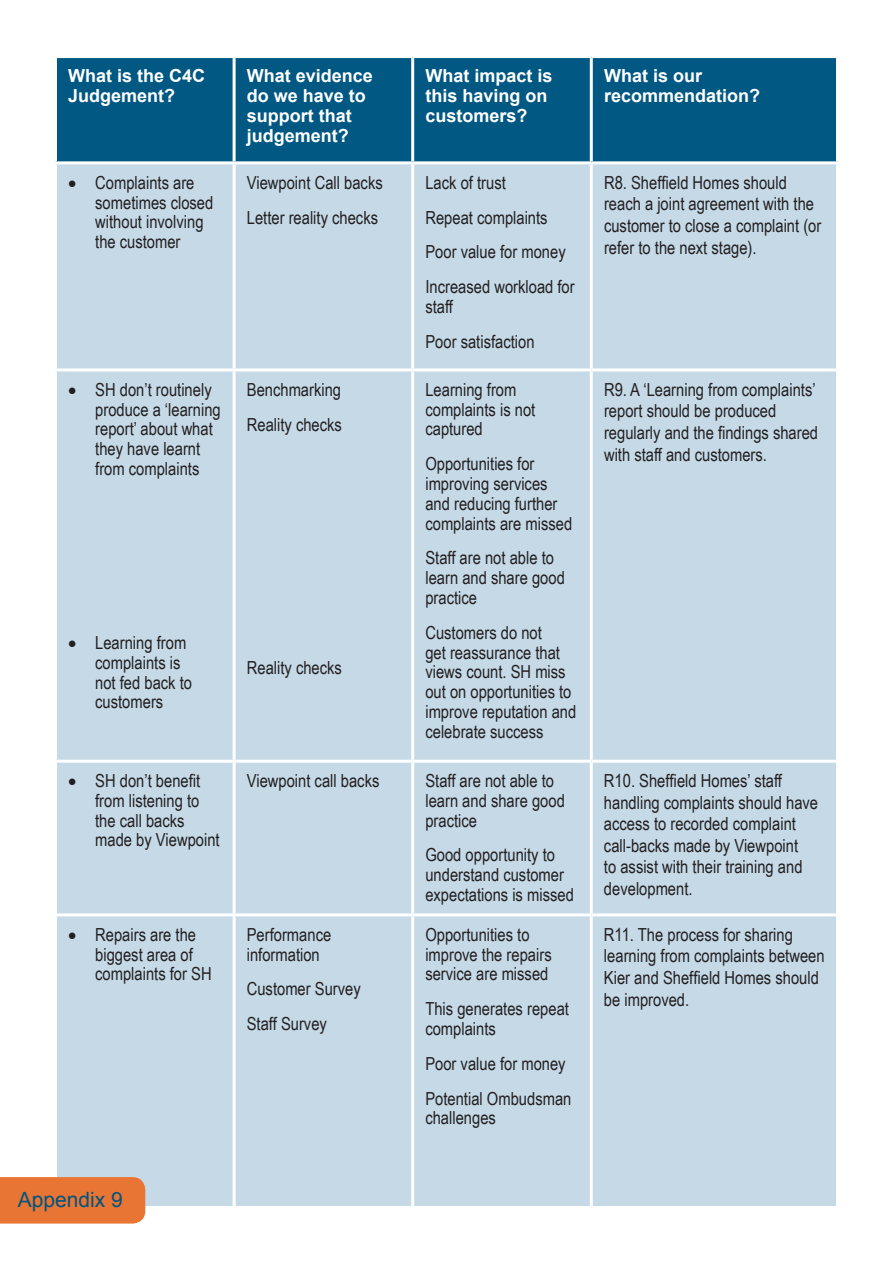
<style>
.page{position:relative;width:893px;height:1263px;background:#fff}
.page>*{position:absolute;margin:0;border:0;box-sizing:border-box;transform-origin:0 0}
.t1{font:21px "Arial";color:#005480}
.t2{font:18px/19.8px "Arial Narrow";color:#231f20}
.t3{font:700 18px/19.8px "Arial";color:#fff}
</style>
<div class="page">
<div style="left:57px;top:58px;width:779px;height:103px;background:#005883"></div>
<div style="left:57px;top:164px;width:779px;height:1042px;background:#c5d9e7"></div>
<hr style="left:233px;top:58px;width:3px;height:103px;background:#fff">
<hr style="left:411px;top:58px;width:3px;height:103px;background:#fff">
<hr style="left:590px;top:58px;width:3px;height:103px;background:#fff">
<hr style="left:233px;top:164px;width:3px;height:204px;background:#fff">
<hr style="left:411px;top:164px;width:3px;height:204px;background:#fff">
<hr style="left:590px;top:164px;width:3px;height:204px;background:#fff">
<hr style="left:54px;top:368px;width:180px;height:3px;background:#fff">
<hr style="left:234px;top:368px;width:179px;height:3px;background:#fff">
<hr style="left:233px;top:371px;width:3px;height:389px;background:#fff">
<hr style="left:413px;top:368px;width:178px;height:3px;background:#fff">
<hr style="left:411px;top:371px;width:3px;height:389px;background:#fff">
<hr style="left:591px;top:368px;width:248px;height:3px;background:#fff">
<hr style="left:590px;top:371px;width:3px;height:389px;background:#fff">
<hr style="left:54px;top:760px;width:180px;height:3px;background:#fff">
<hr style="left:234px;top:760px;width:179px;height:3px;background:#fff">
<hr style="left:233px;top:763px;width:3px;height:150px;background:#fff">
<hr style="left:413px;top:760px;width:178px;height:3px;background:#fff">
<hr style="left:411px;top:763px;width:3px;height:150px;background:#fff">
<hr style="left:591px;top:760px;width:248px;height:3px;background:#fff">
<hr style="left:590px;top:763px;width:3px;height:150px;background:#fff">
<hr style="left:54px;top:913px;width:180px;height:3px;background:#fff">
<hr style="left:234px;top:913px;width:179px;height:3px;background:#fff">
<hr style="left:233px;top:916px;width:3px;height:290px;background:#fff">
<hr style="left:413px;top:913px;width:178px;height:3px;background:#fff">
<hr style="left:411px;top:916px;width:3px;height:290px;background:#fff">
<hr style="left:591px;top:913px;width:248px;height:3px;background:#fff">
<hr style="left:590px;top:916px;width:3px;height:290px;background:#fff">
<div style="left:0;top:1177px;width:145px;height:46px;background:#e87533"></div>
<p class="t3" style="left:68px;top:67px;width:139px">What is the C4C<br>Judgement?</p>
<p class="t3" style="left:247px;top:67px;width:128px">What evidence do we have to support that judgement?</p>
<p class="t3" style="left:425px;top:67px;width:129px">What impact is this having on customers?</p>
<p class="t3" style="left:604px;top:67px;width:158px">What is our recommendation?</p>
<p class="t2" style="left:95px;top:172px;width:120px;text-indent:-27px">• Complaints are sometimes closed without involving the customer</p>
<p class="t2" style="left:247px;top:164px;width:137px;line-height:34.8px">Viewpoint Call backs<br>Letter reality checks</p>
<p class="t2" style="left:425px;top:164px;width:151px;line-height:34.8px">Lack of trust<br>Repeat complaints<br>Poor value for money<br>Increased workload for</p>
<p class="t2" style="left:425px;top:289px;width:111px;line-height:34.8px">staff<br>Poor satisfaction</p>
<p class="t2" style="left:604px;top:171px;width:219px;line-height:21.6px">R8. Sheffield Homes should reach a joint agreement with the customer to close a complaint (or refer to the next stage).</p>
<p class="t2" style="left:95px;top:379px;width:127px;text-indent:-27px">• SH don’t routinely produce a ‘learning report’ about what they have learnt from complaints</p>
<p class="t2" style="left:247px;top:371px;width:97px;line-height:34.8px">Benchmarking<br>Reality checks</p>
<p class="t2" style="left:95px;top:632px;width:98px;text-indent:-27px">• Learning from complaints is not fed back to customers</p>
<p class="t2" style="left:247px;top:657px;width:97px">Reality checks</p>
<p class="t2" style="left:425px;top:379px;width:111px">Learning from complaints is not captured</p>
<p class="t2" style="left:425px;top:453px;width:148px">Opportunities for improving services and reducing further complaints are missed</p>
<p class="t2" style="left:425px;top:547px;width:141px">Staff are not able to learn and share good practice</p>
<p class="t2" style="left:425px;top:622px;width:152px">Customers do not<br>get reassurance that views count. SH miss out on opportunities to improve reputation and celebrate success</p>
<p class="t2" style="left:95px;top:770px;width:126px;text-indent:-27px">• SH don’t benefit from listening to the call backs made by Viewpoint</p>
<p class="t2" style="left:247px;top:770px;width:134px">Viewpoint call backs</p>
<p class="t2" style="left:425px;top:770px;width:141px">Staff are not able to learn and share good practice</p>
<p class="t2" style="left:425px;top:844px;width:150px">Good opportunity to understand customer expectations is missed</p>
<p class="t2" style="left:95px;top:924px;width:118px;text-indent:-27px">• Repairs are the biggest area of complaints for SH</p>
<p class="t2" style="left:247px;top:924px;width:86px">Performance information</p>
<p class="t2" style="left:247px;top:971px;width:116px;line-height:34.8px">Customer Survey<br>Staff Survey</p>
<p class="t1" style="left:18px;top:1185px;width:107px">Appendix 9</p>
<p class="t2" style="left:425px;top:924px;width:128px">Opportunities to improve the repairs service are missed</p>
<p class="t2" style="left:425px;top:998px;width:145px">This generates repeat complaints</p>
<p class="t2" style="left:425px;top:1045px;width:148px;line-height:34.8px">Poor value for money<br>Potential Ombudsman</p>
<p class="t2" style="left:425px;top:1107px;width:72px">challenges</p>
<p class="t2" style="left:604px;top:378px;width:216px;line-height:21.6px">R9. A ‘Learning from complaints’ report should be produced regularly and the findings shared with staff and customers.</p>
<p class="t2" style="left:604px;top:769px;width:216px;line-height:21.6px">R10. Sheffield Homes’ staff handling complaints should have access to recorded complaint call-backs made by Viewpoint<br>to assist with their training and development.</p>
<p class="t2" style="left:604px;top:923px;width:222px;line-height:21.6px">R11. The process for sharing learning from complaints between<br>Kier and Sheffield Homes should be improved.</p>
</div>
